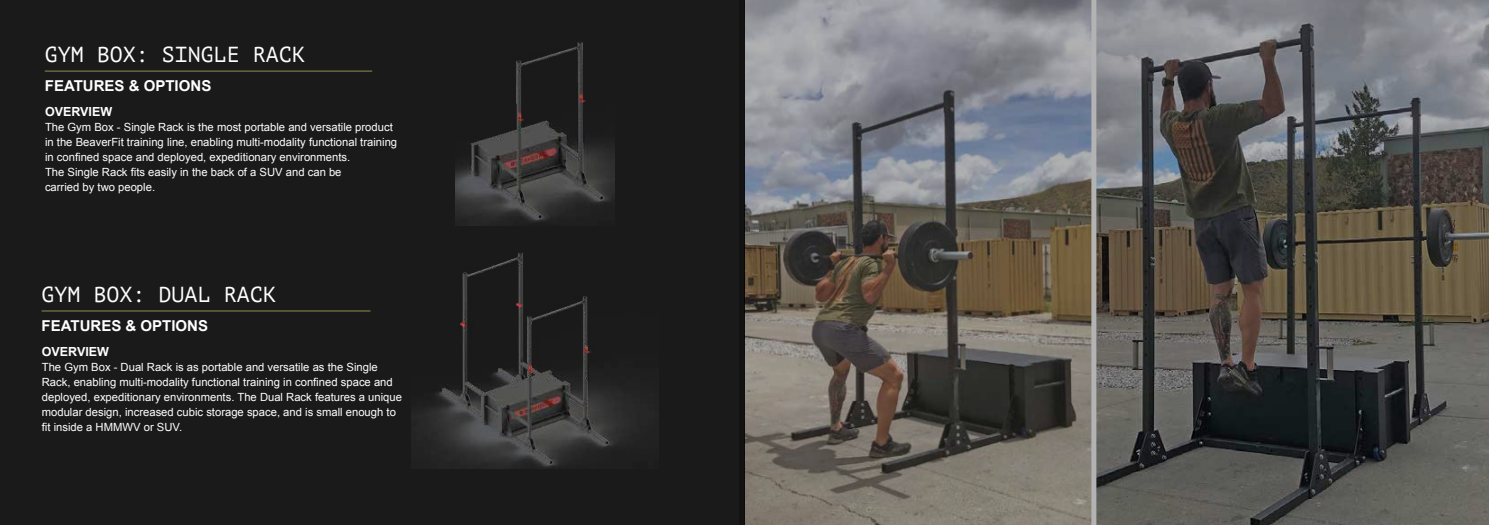
<style>
.page{position:relative;width:1489px;height:525px;background:#fff}
.page>*{position:absolute;margin:0;border:0;box-sizing:border-box;transform-origin:0 0}
.t1{font:21.62px "PT Mono";color:#fff}
.t2{font:700 15px "Arial";color:#fff}
.t3{font:700 12.5px "Arial";color:#fff}
.t4{font:11.25px/15px "Arial";color:#fff}
</style>
<div class="page">
<div style="left:0;top:0;width:744px;height:524px;background:#1a1a1a"></div>
<hr style="left:45px;top:70px;width:327px;height:2px;background:#787647">
<hr style="left:42px;top:310px;width:328px;height:1px;background:#787647">
<img style="left:455px;top:41px;width:159px;height:184px">
<img style="left:411px;top:252px;width:244px;height:216px">
<svg style="left:744px;top:0;width:744px;height:524px;background:#656360"></svg>
<h1 class="t1" style="left:45px;top:42px;width:261px">GYM BOX: SINGLE RACK</h1>
<h2 class="t2" style="left:45px;top:76px;width:168px">FEATURES &amp; OPTIONS</h2>
<p class="t3" style="left:45px;top:103px;width:69px">OVERVIEW</p>
<p class="t4" style="left:45px;top:120px;width:354px">The Gym Box - Single Rack is the most portable and versatile product in the BeaverFit training line, enabling multi-modality functional training in confined space and deployed, expeditionary environments.<br>The Single Rack fits easily in the back of a SUV and can be<br>carried by two people.</p>
<h1 class="t1" style="left:42px;top:281px;width:235px">GYM BOX: DUAL RACK</h1>
<h2 class="t2" style="left:42px;top:315px;width:168px">FEATURES &amp; OPTIONS</h2>
<p class="t3" style="left:42px;top:343px;width:69px">OVERVIEW</p>
<p class="t4" style="left:42px;top:359px;width:361px">The Gym Box - Dual Rack is as portable and versatile as the Single Rack, enabling multi-modality functional training in confined space and deployed, expeditionary environments. The Dual Rack features a unique modular design, increased cubic storage space, and is small enough to fit inside a HMMWV or SUV.</p>
</div>
